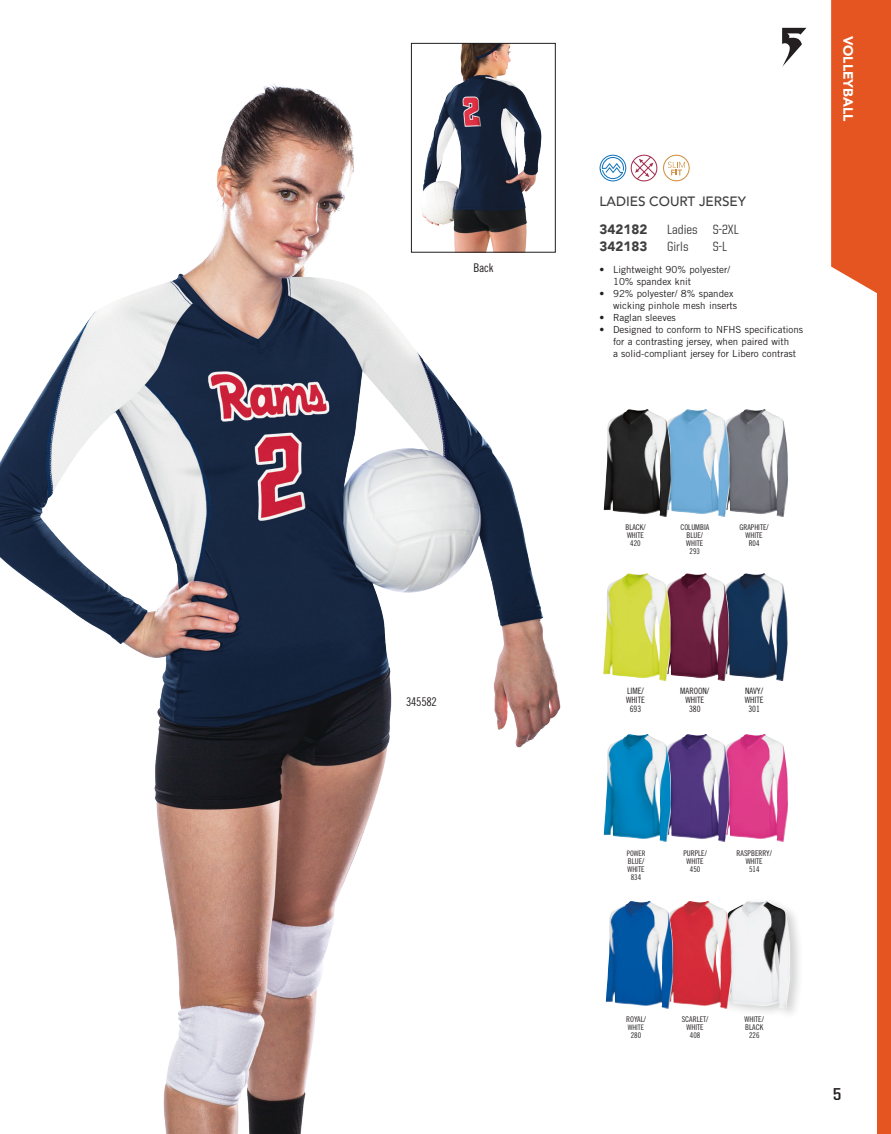
<style>
.page{position:relative;width:891px;height:1134px;background:#fff}
.page>*{position:absolute;margin:0;border:0;box-sizing:border-box;transform-origin:0 0}
.t1{font:700 17.25px "United Sans Semi Cond";color:#231f20}
._01b-Style__Small{font:500 13.5px "United Sans Semi Cond";color:#3e3e3f}
.t2{font:500 13.5px "Avenir";color:#3e3e3f}
._01b-Style__Small-2{font:900 13.5px "Avenir";color:#3e3e3f}
.t3{font:900 13.5px "Avenir";color:#fff}
.t4{font:12px "Trade Gothic LT Std Cn 18";letter-spacing:-.02em;color:#231f20}
.t5{font:9.75px/12px "Trade Gothic LT Std";color:#231f20}
.Colorway{font:8.7px "Trade Gothic LT Std Cn 18";color:#231f20}
.Colorway-2{font:7.95px "Trade Gothic LT Std Cn 18";color:#231f20}
.Colorway-3{font:7.5px "Trade Gothic LT Std Cn 18";color:#231f20}
</style>
<div class="page">
<img style="left:0;top:59px;width:561px;height:1075px">
<div style="left:721px;top:896px;width:83px;height:124px;background:#231f20;opacity:.2"></div>
<img style="left:732px;top:901px;width:58px;height:108px">
<img style="left:673px;top:901px;width:59px;height:108px">
<img style="left:729px;top:573px;width:59px;height:108px">
<img style="left:606px;top:901px;width:67px;height:108px">
<img style="left:730px;top:409px;width:58px;height:108px">
<img style="left:671px;top:409px;width:59px;height:108px">
<img style="left:604px;top:409px;width:67px;height:108px">
<img style="left:730px;top:734px;width:58px;height:108px">
<img style="left:671px;top:573px;width:58px;height:108px">
<img style="left:671px;top:734px;width:59px;height:108px">
<img style="left:603px;top:573px;width:68px;height:108px">
<img style="left:604px;top:734px;width:67px;height:108px">
<svg style="left:600px;top:155px;width:57px;height:26px"></svg>
<svg style="left:663px;top:155px;width:27px;height:26px"></svg>
<img style="left:413px;top:45px;width:139px;height:206px">
<div style="left:411px;top:43px;width:145px;height:210px;border:1px solid #231f20"></div>
<svg style="left:782px;top:28px;width:24px;height:39px"></svg>
<div style="left:877px;top:0;width:14px;height:1134px;background:#e45521"></div>
<div style="left:831px;top:0;width:46px;height:293px;background:#e45521"></div>
<p class="t4" style="left:473px;top:260px;width:21px">Back</p>
<p class="t4" style="left:406px;top:695px;width:32px">345582</p>
<p class="t2" style="left:600px;top:190px;width:148px">LADIES COURT JERSEY</p>
<p class="_01b-Style__Small-2" style="left:600px;top:218px;width:49px">342182</p>
<p class="_01b-Style__Small" style="left:667px;top:222px;width:73px">Ladies S-2XL</p>
<p class="_01b-Style__Small-2" style="left:600px;top:234px;width:49px">342183</p>
<p class="_01b-Style__Small" style="left:667px;top:239px;width:23px">Girls</p>
<p class="_01b-Style__Small" style="left:713px;top:239px;width:16px">S-L</p>
<p class="t5" style="left:613px;top:263px;width:119px;text-indent:-14px">• Lightweight 90% polyester/<br>10% spandex knit</p>
<p class="t5" style="left:613px;top:287px;width:126px;text-indent:-14px">• 92% polyester/ 8% spandex wicking pinhole mesh inserts</p>
<p class="t5" style="left:600px;top:311px;width:78px">• Raglan sleeves</p>
<p class="t5" style="left:613px;top:323px;width:192px;text-indent:-14px">• Designed to conform to NFHS specifications for a contrasting jersey, when paired with<br>a solid-compliant jersey for Libero contrast</p>
<h2 class="t3" style="left:860px;top:36px;width:87px;rotate:90deg">VOLLEYBALL</h2>
<p class="Colorway-2" style="left:625px;top:523px;width:22px">BLACK/</p>
<p class="Colorway-2" style="left:627px;top:531px;width:19px">WHITE</p>
<p class="Colorway-2" style="left:630px;top:538px;width:12px">420</p>
<p class="Colorway-2" style="left:680px;top:523px;width:30px">COLUMBIA</p>
<p class="Colorway-2" style="left:687px;top:531px;width:18px">BLUE/</p>
<p class="Colorway-2" style="left:686px;top:538px;width:19px">WHITE</p>
<p class="Colorway-2" style="left:690px;top:546px;width:12px">293</p>
<p class="Colorway-2" style="left:740px;top:523px;width:31px">GRAPHITE/</p>
<p class="Colorway-2" style="left:746px;top:531px;width:19px">WHITE</p>
<p class="Colorway-2" style="left:749px;top:538px;width:12px">R04</p>
<p class="Colorway" style="left:627px;top:686px;width:18px">LIME/</p>
<p class="Colorway" style="left:626px;top:695px;width:20px">WHITE</p>
<p class="Colorway" style="left:630px;top:703px;width:13px">693</p>
<p class="Colorway" style="left:680px;top:686px;width:31px">MAROON/</p>
<p class="Colorway" style="left:685px;top:695px;width:20px">WHITE</p>
<p class="Colorway" style="left:689px;top:703px;width:13px">380</p>
<p class="Colorway" style="left:745px;top:686px;width:20px">NAVY/</p>
<p class="Colorway" style="left:745px;top:695px;width:20px">WHITE</p>
<p class="Colorway" style="left:748px;top:703px;width:13px">301</p>
<p class="Colorway-3" style="left:627px;top:849px;width:20px">POWER</p>
<p class="Colorway-2" style="left:628px;top:856px;width:18px">BLUE/</p>
<p class="Colorway-2" style="left:628px;top:864px;width:19px">WHITE</p>
<p class="Colorway-2" style="left:631px;top:872px;width:12px">834</p>
<p class="Colorway-2" style="left:683px;top:849px;width:25px">PURPLE/</p>
<p class="Colorway-2" style="left:687px;top:857px;width:19px">WHITE</p>
<p class="Colorway-2" style="left:690px;top:865px;width:12px">450</p>
<p class="Colorway-2" style="left:737px;top:849px;width:37px">RASPBERRY/</p>
<p class="Colorway-2" style="left:746px;top:857px;width:19px">WHITE</p>
<p class="Colorway-2" style="left:749px;top:865px;width:12px">514</p>
<p class="Colorway-2" style="left:626px;top:1015px;width:21px">ROYAL/</p>
<p class="Colorway-3" style="left:628px;top:1023px;width:18px">WHITE</p>
<p class="Colorway-2" style="left:631px;top:1030px;width:12px">280</p>
<p class="Colorway-2" style="left:682px;top:1015px;width:28px">SCARLET/</p>
<p class="Colorway-2" style="left:687px;top:1022px;width:19px">WHITE</p>
<p class="Colorway-2" style="left:690px;top:1030px;width:12px">408</p>
<p class="Colorway-2" style="left:745px;top:1015px;width:21px">WHITE/</p>
<p class="Colorway-2" style="left:745px;top:1022px;width:19px">BLACK</p>
<p class="Colorway-2" style="left:749px;top:1030px;width:12px">226</p>
<h1 class="t1" style="left:833px;top:1085px;width:10px">5</h1>
</div>
